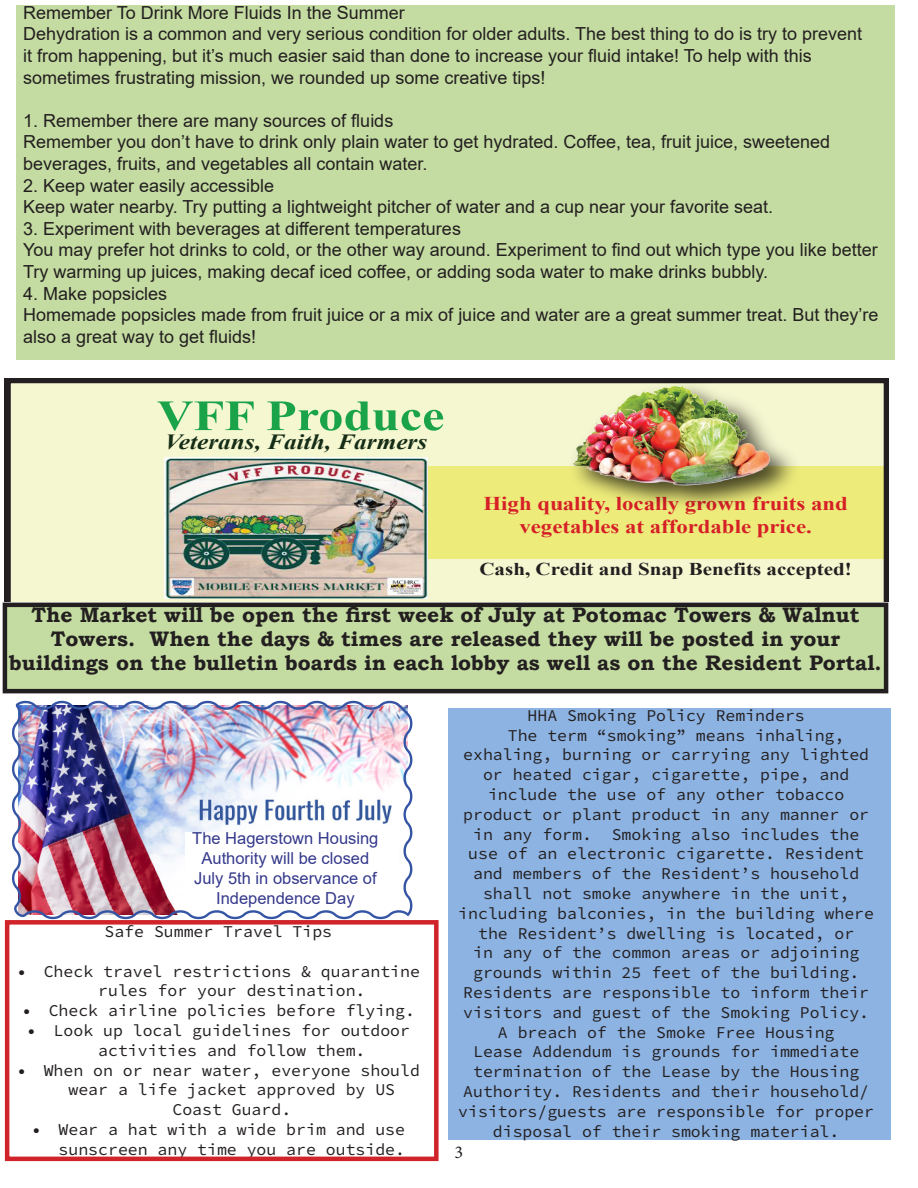
<style>
.page{position:relative;width:918px;height:1188px;background:#fff}
.page>*{position:absolute;margin:0;border:0;box-sizing:border-box;transform-origin:0 0}
.t1{font:700 43.2px "Times New Roman";color:#1aa349;scale:1.17 1}
.t2{font:700 30.6px "Times New Roman";color:#231f20;scale:1.17 1}
.t3{font:italic 27px "Times New Roman";color:#231f20;scale:1.17 1}
.t4{font:italic 700 21.6px "Times New Roman";color:#152c16;scale:1.17 1}
.t5{font:700 21px/24.2px "Bookman Old Style";color:#231f20;text-align:center}
.t6{font:italic 21px/25.2px "Times New Roman";color:#231f20;text-align:center;scale:1.17 1}
.t7{font:700 19.5px/23.4px "Times New Roman";color:#d62027;text-align:center;scale:1.17 1}
.t8{font:18px/21.6px "Arial";color:#231f20}
.t9{font:700 18px "Times New Roman";color:#231f20;scale:1.17 1}
.t10{font:18px "Minion Pro";color:#231f20}
.t11{font:16.5px/19.8px "Source Code Pro";color:#231f20}
.t12{font:16.5px/19.8px "Arial";color:#34398b;text-align:center}
.s1{font-weight:700;font-style:normal}
</style>
<div class="page">
<div style="left:448px;top:708px;width:443px;height:432px;background:#8db3e2"></div>
<div style="left:16px;top:6px;width:879px;height:354px;background:#c4dca1"></div>
<img style="left:12px;top:700px;width:401px;height:220px">
<svg style="left:5px;top:378px;width:883px;height:224px;background:#ebecb6"></svg>
<img style="left:165px;top:457px;width:263px;height:141px">
<img style="left:559px;top:378px;width:249px;height:140px">
<img style="left:561px;top:384px;width:221px;height:102px">
<div style="left:5px;top:605px;width:881px;height:86px;background:#c4dca1"></div>
<div style="left:3px;top:603px;width:885px;height:90px;border:4px solid #231f20"></div>
<div style="left:5px;top:920px;width:434px;height:241px;border:4px solid #d1232a"></div>
<p class="t8" style="left:23px;top:2px;width:383px">Remember To Drink More Fluids In the Summer</p>
<p class="t8" style="left:23px;top:23px;width:841px">Dehydration is a common and very serious condition for older adults. The best thing to do is try to prevent it from happening, but it’s much easier said than done to increase your fluid intake! To help with this sometimes frustrating mission, we rounded up some creative tips!</p>
<p class="t8" style="left:23px;top:110px;width:372px">1. Remember there are many sources of fluids</p>
<p class="t8" style="left:23px;top:131px;width:808px">Remember you don’t have to drink only plain water to get hydrated. Coffee, tea, fruit juice, sweetened beverages, fruits, and vegetables all contain water.</p>
<p class="t8" style="left:23px;top:174px;width:253px">2. Keep water easily accessible</p>
<p class="t8" style="left:23px;top:196px;width:752px">Keep water nearby. Try putting a lightweight pitcher of water and a cup near your favorite seat.</p>
<p class="t8" style="left:23px;top:218px;width:439px">3. Experiment with beverages at different temperatures</p>
<p class="t8" style="left:23px;top:239px;width:856px">You may prefer hot drinks to cold, or the other way around. Experiment to find out which type you like better<br>Try warming up juices, making decaf iced coffee, or adding soda water to make drinks bubbly.</p>
<p class="t8" style="left:23px;top:282px;width:146px">4. Make popsicles</p>
<p class="t8" style="left:23px;top:304px;width:857px">Homemade popsicles made from fruit juice or a mix of juice and water are a great summer treat. But they’re also a great way to get fluids!</p>
<p class="t1" style="left:157px;top:384px;width:247px">VFF Produce</p>
<p class="t4" style="left:165px;top:427px;width:226px">Veterans, Faith, Farmers</p>
<p class="t7" style="left:484px;top:491px;width:313px">High quality, locally grown fruits and vegetables at affordable price.</p>
<p class="t9" style="left:479px;top:556px;width:320px">Cash, Credit and Snap Benefits accepted!</p>
<p class="t5" style="left:9px;top:603px;width:874px">The Market will be open the first week of July at Potomac Towers &amp; Walnut<br>Towers. When the days &amp; times are released they will be posted in your buildings on the bulletin boards in each lobby as well as on the Resident Portal.</p>
<p class="t2" style="left:149px;top:597px;width:340px">NEW DAYS AND TIMES</p>
<p class="t3" style="left:149px;top:634px;width:452px">The Market will now be open every week!</p>
<p class="t12" style="left:192px;top:829px;width:188px">The Hagerstown Housing<br>Authority will be closed<br>July 5th in observance of<br>Independence Day</p>
<p class="t11" style="left:105px;top:922px;width:229px">Safe Summer Travel Tips</p>
<p class="t11" style="left:98px;top:961px;width:323px;text-indent:-81px">• Check travel restrictions &amp; quarantine rules for your destination.</p>
<p class="t11" style="left:22px;top:1001px;width:395px">• Check airline policies before flying.</p>
<p class="t11" style="left:98px;top:1021px;width:313px;text-indent:-72px">• Look up local guidelines for outdoor activities and follow them.</p>
<p class="t11" style="left:17px;top:1060px;width:405px">• When on or near water, everyone should</p>
<p class="t11" style="left:69px;top:1080px;width:328px">wear a life jacket approved by US</p>
<p class="t11" style="left:172px;top:1100px;width:120px">Coast Guard.</p>
<p class="t11" style="left:32px;top:1120px;width:375px;text-align:right">• Wear a hat with a wide brim and use sunscreen any time you are outside.</p>
<p class="t6" style="left:538px;top:696px;width:167px"><span class="s1">Walnut Towers<br></span>Every Thursday<br>11:00 am - 1:00 pm</p>
<p class="t11" style="left:528px;top:706px;width:279px">HHA Smoking Policy Reminders</p>
<p class="t11" style="left:508px;top:725px;width:338px">The term “smoking” means inhaling,</p>
<p class="t11" style="left:463px;top:745px;width:407px">exhaling, burning or carrying any lighted</p>
<p class="t11" style="left:483px;top:765px;width:368px">or heated cigar, cigarette, pipe, and</p>
<p class="t11" style="left:488px;top:785px;width:358px">include the use of any other tobacco</p>
<p class="t11" style="left:463px;top:805px;width:407px">product or plant product in any manner or</p>
<p class="t11" style="left:473px;top:824px;width:388px">in any form. Smoking also includes the</p>
<p class="t11" style="left:468px;top:844px;width:398px">use of an electronic cigarette. Resident</p>
<p class="t11" style="left:473px;top:864px;width:388px">and members of the Resident’s household</p>
<p class="t11" style="left:483px;top:884px;width:368px">shall not smoke anywhere in the unit,</p>
<p class="t11" style="left:458px;top:904px;width:417px">including balconies, in the building where</p>
<p class="t11" style="left:478px;top:923px;width:378px">the Resident’s dwelling is located, or</p>
<p class="t11" style="left:473px;top:943px;width:388px">in any of the common areas or adjoining</p>
<p class="t11" style="left:473px;top:963px;width:388px">grounds within 25 feet of the building.</p>
<p class="t11" style="left:463px;top:983px;width:407px">Residents are responsible to inform their visitors and guest of the Smoking Policy.</p>
<p class="t11" style="left:458px;top:1022px;width:417px;text-align:center">A breach of the Smoke Free Housing<br>Lease Addendum is grounds for immediate termination of the Lease by the Housing Authority. Residents and their household/ visitors/guests are responsible for proper disposal of their smoking material.</p>
<p class="t10" style="left:455px;top:1140px;width:10px">3</p>
</div>
